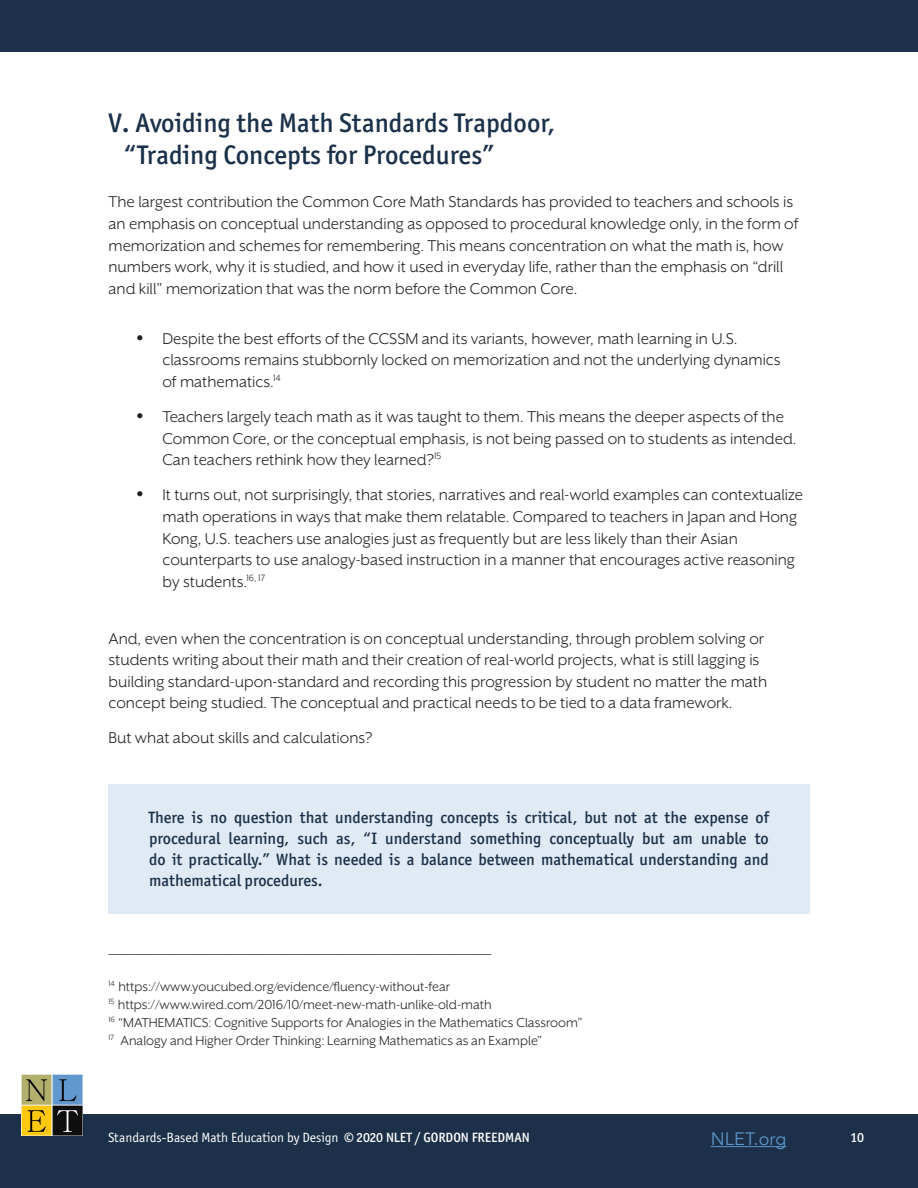
<style>
.page{position:relative;width:918px;height:1188px;background:#fff}
.page>*{position:absolute;margin:0;border:0;box-sizing:border-box;transform-origin:0 0}
.t1{font:500 27px/32.4px "Officina Sans ITC Pro";color:#1c3149}
.t2{font:18px/21.6px "Mr Eaves XL San OT";color:#231f20}
.Part_Number_Tag{font:18px "Avenir";letter-spacing:.01em;color:#5d95c6}
.body_emphasis{font:500 16.5px/21px "Officina Sans ITC Pro";color:#1c3149;text-align:justify}
.t3{font:15px/18px "Mr Eaves XL San OT";color:#231f20}
.t4{font:13.5px "Officina Sans ITC Pro";color:#fff}
.t5{font:500 13.5px "Officina Sans ITC Pro";color:#fff}
.s1{font-family:"Officina Sans ITC Pro"}
.s2{font-weight:500}
</style>
<div class="page">
<div style="left:0;top:1114px;width:918px;height:74px;background:#1c3149"></div>
<div style="left:0;top:0;width:918px;height:52px;background:#1c3149"></div>
<img style="left:22px;top:1075px;width:61px;height:61px">
<div style="left:108px;top:784px;width:702px;height:130px;background:#e0eaf5"></div>
<hr style="left:711px;top:1146px;width:75px;height:1px;background:#5d95c6">
<h1 class="t1" style="left:124px;top:106px;width:433px;text-indent:-16px">V. Avoiding the Math Standards Trapdoor, “Trading Concepts for Procedures”</h1>
<h1 class="t2" style="left:108px;top:191px;width:691px">The largest contribution the Common Core Math Standards has provided to teachers and schools is an emphasis on conceptual understanding as opposed to procedural knowledge only, in the form of memorization and schemes for remembering. This means concentration on what the math is, how numbers work, why it is studied, and how it used in everyday life, rather than the emphasis on “drill and kill” memorization that was the norm before the Common Core.</h1>
<p class="t2" style="left:162px;top:328px;width:620px;text-indent:-27px"><span class="s1">•</span> Despite the best efforts of the CCSSM and its variants, however, math learning in U.S. classrooms remains stubbornly locked on memorization and not the underlying dynamics of mathematics.<sup>14</sup></p>
<p class="t2" style="left:162px;top:406px;width:636px;text-indent:-27px"><span class="s1">•</span> Teachers largely teach math as it was taught to them. This means the deeper aspects of the<br>Common Core, or the conceptual emphasis, is not being passed on to students as intended.<br>Can teachers rethink how they learned?<sup>15</sup></p>
<p class="t2" style="left:162px;top:484px;width:642px;text-indent:-27px"><span class="s1">•</span> It turns out, not surprisingly, that stories, narratives and real-world examples can contextualize math operations in ways that make them relatable. Compared to teachers in Japan and Hong Kong, U.S. teachers use analogies just as frequently but are less likely than their Asian counterparts to use analogy-based instruction in a manner that encourages active reasoning by students.<sup>16,</sup> <sup>17</sup></p>
<p class="t2" style="left:108px;top:627px;width:660px">And, even when the concentration is on conceptual understanding, through problem solving or students writing about their math and their creation of real-world projects, what is still lagging is building standard-upon-standard and recording this progression by student no matter the math concept being studied. The conceptual and practical needs to be tied to a data framework.</p>
<p class="t2" style="left:108px;top:727px;width:266px">But what about skills and calculations?</p>
<p class="body_emphasis" style="left:148px;top:807px;width:622px">There is no question that understanding concepts is critical, but not at the expense of procedural learning, such as, “I understand something conceptually but am unable to do it practically.” What is needed is a balance between mathematical understanding and mathematical procedures.</p>
<p class="t2" style="left:108px;top:943px;width:385px">——————————————————————————————————</p>
<p class="t3" style="left:108px;top:977px;width:476px"><sup>14</sup> https://www.youcubed.org/evidence/fluency-without-fear<br><sup>15</sup> https://www.wired.com/2016/10/meet-new-math-unlike-old-math<br><sup>16</sup> “MATHEMATICS: Cognitive Supports for Analogies in the Mathematics Classroom” <sup>17</sup> Analogy and Higher Order Thinking: Learning Mathematics as an Example”</p>
<p class="t4" style="left:108px;top:1129px;width:423px">Standards-Based Math Education by Design <span class="s2">© 2020 NLET / GORDON FREEDMAN</span></p>
<p class="t5" style="left:851px;top:1129px;width:15px">10</p>
<p class="Part_Number_Tag" style="left:711px;top:1128px;width:77px">NLET.org</p>
</div>
